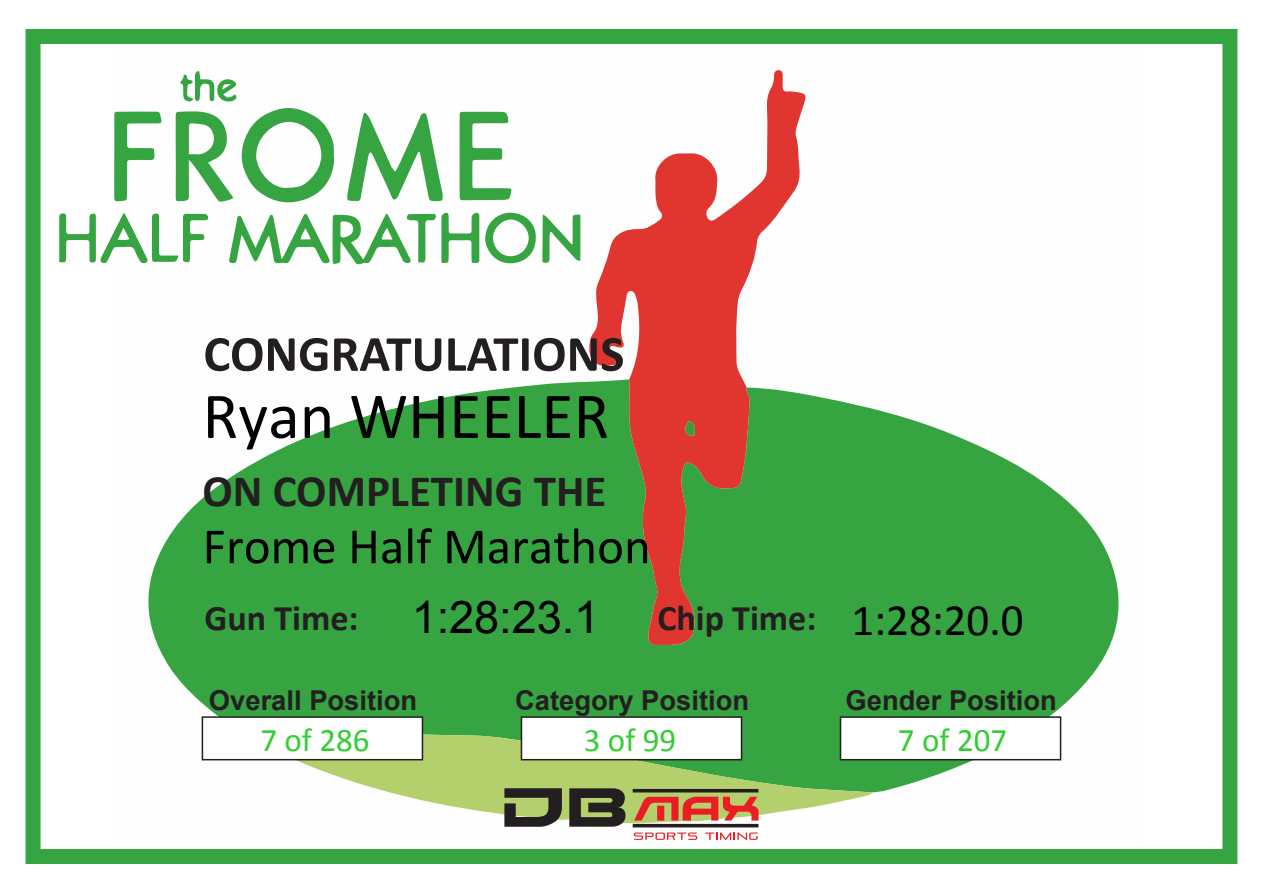
<style>
.page{position:relative;width:1263px;height:893px;background:#fff}
.page>*{position:absolute;margin:0;border:0;box-sizing:border-box;transform-origin:0 0}
.t1{font:66px "Calibri";color:#000}
.t2{font:51px "Calibri";color:#000}
.t3{font:700 51px "Calibri";color:#231f20}
.t4{font:700 45px "Calibri";color:#231f20}
.t5{font:45px "Arial";color:#000}
.t6{font:45px "Calibri";color:#000}
.t7{font:700 36.15px "Calibri";color:#231f20}
.t8{font:33px "Calibri";color:#32cd32}
.t9{font:700 27.3px "Arial";color:#231f20}
</style>
<div class="page">
<svg style="left:148px;top:381px;width:971px;height:411px;fill:#35a441"></svg>
<svg style="left:589px;top:70px;width:218px;height:576px"></svg>
<svg style="left:277px;top:732px;width:596px;height:93px;fill:#b3d06c"></svg>
<svg style="left:684px;top:421px;width:11px;height:15px"></svg>
<div style="left:26px;top:29px;width:1211px;height:835px;border:15px solid #35a541"></div>
<div style="left:840px;top:716px;width:221px;height:44px;background:#fff;border:2px solid #231f20"></div>
<div style="left:202px;top:716px;width:221px;height:44px;background:#fff;border:2px solid #231f20"></div>
<svg style="left:504px;top:788px;width:58px;height:39px;background:#596041"></svg>
<svg style="left:634px;top:797px;width:124px;height:23px;background:#d46d47"></svg>
<hr style="left:633px;top:789px;width:125px;height:3px;background:#231f20">
<hr style="left:633px;top:824px;width:125px;height:3px;background:#231f20">
<svg style="left:569px;top:788px;width:57px;height:39px;background:#464934"></svg>
<svg style="left:634px;top:832px;width:63px;height:8px"></svg>
<svg style="left:705px;top:832px;width:53px;height:8px"></svg>
<div style="left:521px;top:716px;width:221px;height:44px;background:#fff;border:2px solid #231f20"></div>
<svg style="left:347px;top:112px;width:96px;height:89px"></svg>
<svg style="left:460px;top:112px;width:51px;height:88px"></svg>
<svg style="left:114px;top:112px;width:48px;height:90px"></svg>
<svg style="left:485px;top:212px;width:95px;height:52px"></svg>
<svg style="left:229px;top:212px;width:250px;height:52px"></svg>
<svg style="left:59px;top:213px;width:150px;height:51px"></svg>
<svg style="left:176px;top:71px;width:158px;height:132px"></svg>
<h2 class="t3" style="left:203px;top:318px;width:422px">CONGRATULATIONS</h2>
<h1 class="t1" style="left:202px;top:375px;width:408px">Ryan WHEELER</h1>
<h3 class="t4" style="left:203px;top:459px;width:405px">ON COMPLETING THE</h3>
<h2 class="t2" style="left:202px;top:515px;width:450px">Frome Half Marathon</h2>
<h3 class="t5" style="left:412px;top:593px;width:189px">1:28:23.1</h3>
<h3 class="t6" style="left:851px;top:593px;width:173px">1:28:20.0</h3>
<h3 class="t7" style="left:204px;top:593px;width:156px">Gun Time:</h3>
<h3 class="t7" style="left:657px;top:593px;width:161px">Chip Time:</h3>
<p class="t9" style="left:515px;top:682px;width:236px">Category Position</p>
<p class="t9" style="left:209px;top:682px;width:210px">Overall Position</p>
<p class="t9" style="left:846px;top:682px;width:213px">Gender Position</p>
<p class="t8" style="left:260px;top:720px;width:111px">7 of 286</p>
<p class="t8" style="left:584px;top:720px;width:94px">3 of 99</p>
<p class="t8" style="left:898px;top:720px;width:111px">7 of 207</p>
</div>
